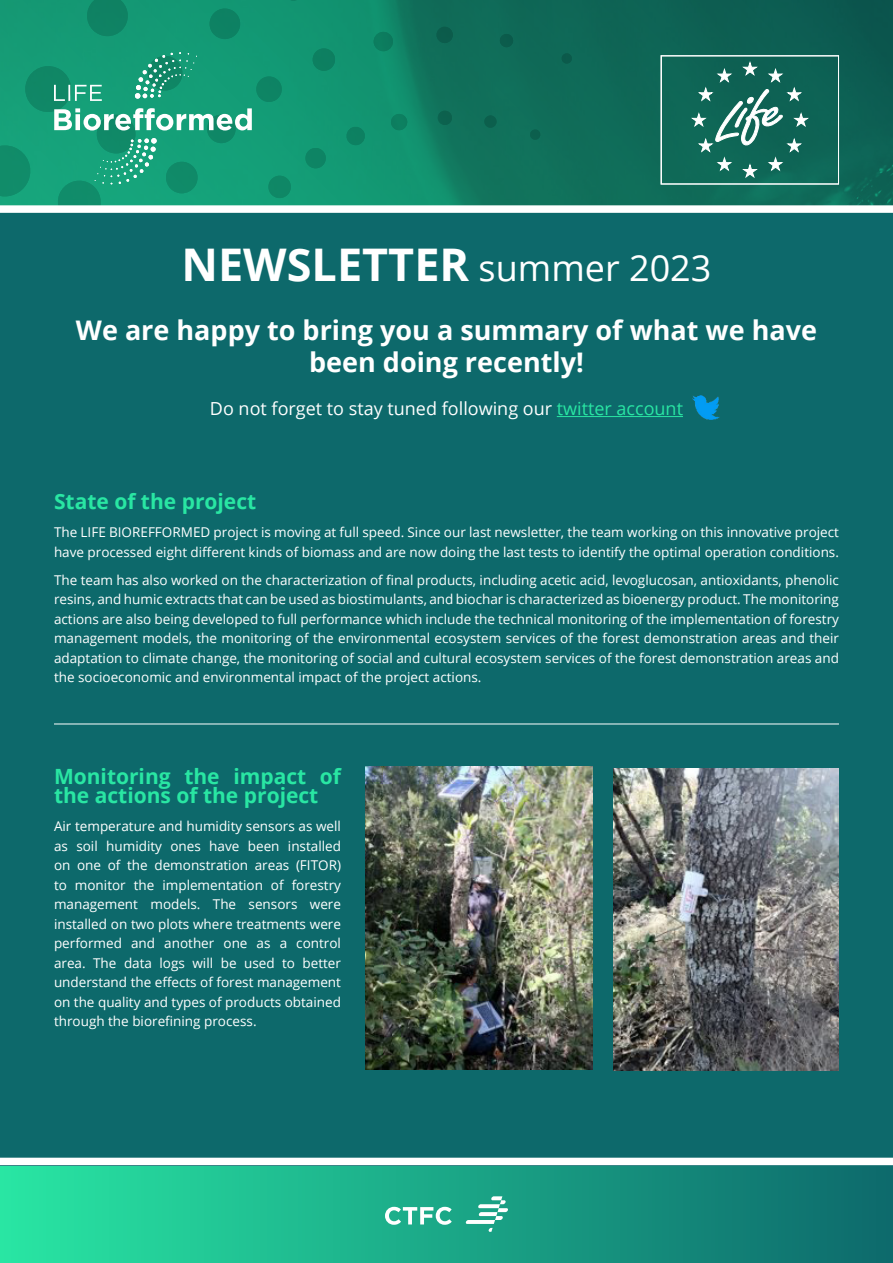
<style>
.page{position:relative;width:893px;height:1263px;background:#fff}
.page>*{position:absolute;margin:0;border:0;box-sizing:border-box;transform-origin:0 0}
.t1{font:700 45px "Open Sans";color:#fff}
.t2{font:700 27px "Open Sans";color:#fff}
.t3{font:700 21px/19.5px "Open Sans";color:#29e6a3}
.t4{font:18px "Open Sans";color:#fff}
.t5{font:13.5px/19.5px "Open Sans";color:#fff;text-align:justify}
.s1{font-weight:400;font-size:36px}
.s2{color:#29e6a3}
</style>
<div class="page">
<img style="left:632px;top:0;width:261px;height:205px">
<svg style="left:0;top:0;width:632px;height:205px;background:#118869"></svg>
<div style="left:660px;top:55px;width:179px;height:130px;border:1px solid #fff"></div>
<svg style="left:692px;top:62px;width:116px;height:115px;background:#317a6d"></svg>
<svg style="left:54px;top:108px;width:198px;height:23px"></svg>
<svg style="left:54px;top:85px;width:48px;height:16px"></svg>
<svg style="left:135px;top:52px;width:62px;height:47px;background:#2ba07f"></svg>
<svg style="left:95px;top:138px;width:62px;height:47px;background:#2da885"></svg>
<div style="left:0;top:1165px;width:893px;height:98px;background:linear-gradient(to right,#29e6a3,#0d696b)"></div>
<div style="left:0;top:209px;width:893px;height:956px;background:#0d696b"></div>
<svg style="left:466px;top:1196px;width:42px;height:36px"></svg>
<svg style="left:385px;top:1207px;width:67px;height:18px"></svg>
<div style="left:0;top:205px;width:893px;height:8px;background:#fff"></div>
<div style="left:0;top:1158px;width:893px;height:7px;background:#fff"></div>
<hr style="left:557px;top:416px;width:126px;height:1px;background:#29e6a3">
<img style="left:692px;top:396px;width:27px;height:23px">
<img style="left:365px;top:767px;width:227px;height:302px">
<img style="left:614px;top:769px;width:225px;height:301px">
<hr style="left:54px;top:724px;width:785px;height:1px;background:#fff">
<p class="t1" style="left:182px;top:233px;width:531px">NEWSLETTER <span class="s1">summer 2023</span></p>
<p class="t2" style="left:76px;top:311px;width:743px">We are happy to bring you a summary of what we have</p>
<p class="t2" style="left:309px;top:343px;width:276px">been doing recently!</p>
<p class="t4" style="left:210px;top:396px;width:475px">Do not forget to stay tuned following our <span class="s2">twitter account</span></p>
<p class="t3" style="left:54px;top:491px;width:204px">State of the project</p>
<p class="t5" style="left:54px;top:522px;width:786px">The LIFE BIOREFFORMED project is moving at full speed. Since our last newsletter, the team working on this innovative project have processed eight different kinds of biomass and are now doing the last tests to identify the optimal operation conditions.</p>
<p class="t5" style="left:54px;top:570px;width:786px">The team has also worked on the characterization of final products, including acetic acid, levoglucosan, antioxidants, phenolic resins, and humic extracts that can be used as biostimulants, and biochar is characterized as bioenergy product. The monitoring actions are also being developed to full performance which include the technical monitoring of the implementation of forestry management models, the monitoring of the environmental ecosystem services of the forest demonstration areas and their adaptation to climate change, the monitoring of social and cultural ecosystem services of the forest demonstration areas and the socioeconomic and environmental impact of the project actions.</p>
<p class="t3" style="left:54px;top:766px;width:288px">Monitoring the impact of the actions of the project</p>
<p class="t5" style="left:54px;top:816px;width:289px">Air temperature and humidity sensors as well as soil humidity ones have been installed on one of the demonstration areas (FITOR) to monitor the implementation of forestry management models. The sensors were installed on two plots where treatments were performed and another one as a control area. The data logs will be used to better understand the effects of forest management on the quality and types of products obtained through the biorefining process.</p>
</div>
